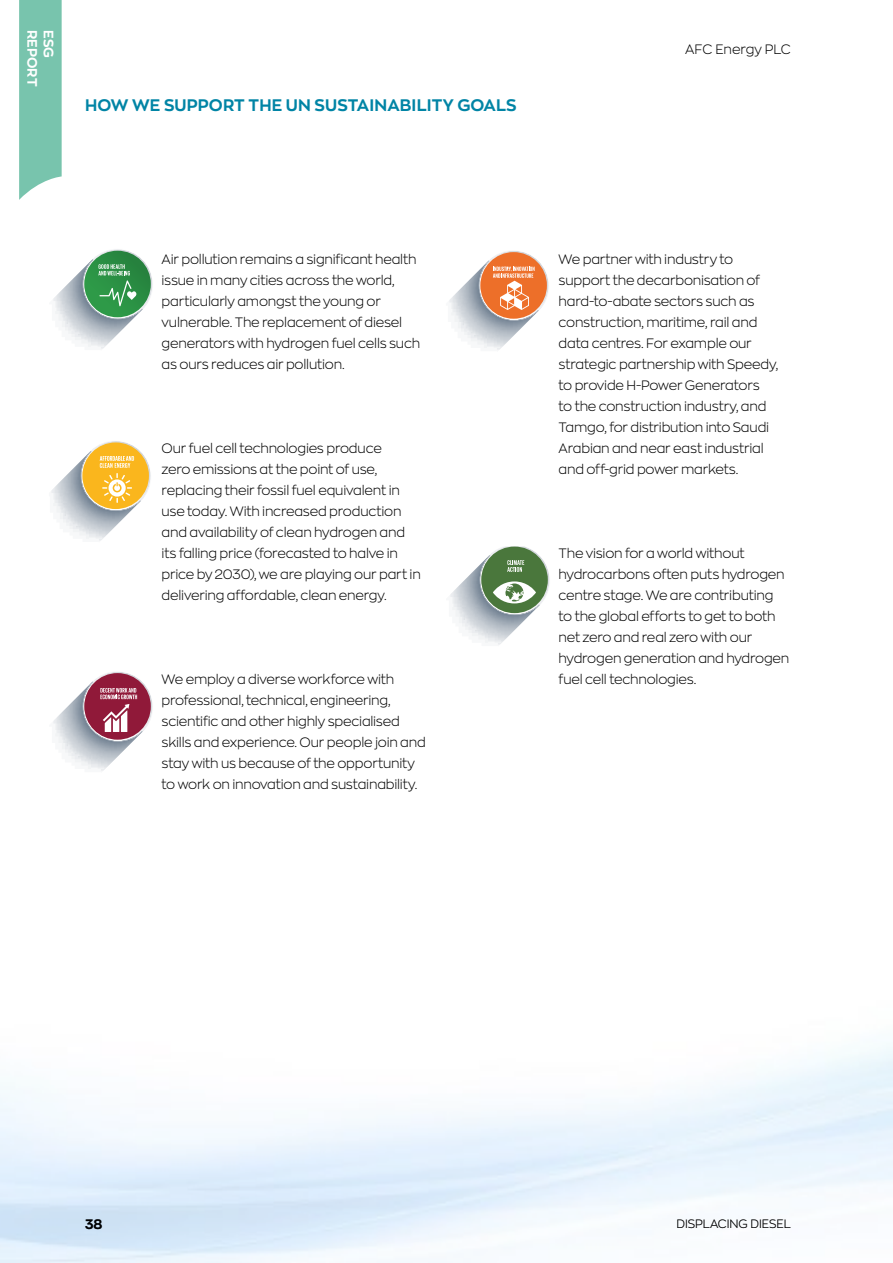
<style>
.page{position:relative;width:893px;height:1263px;background:#fff}
.page>*{position:absolute;margin:0;border:0;box-sizing:border-box;transform-origin:0 0}
.t1{font:700 16.5px "Zona Pro";letter-spacing:.01em;color:#0084a5}
.t2{font:300 13.5px/21px "Zona Pro";letter-spacing:-.015em;color:#000}
.t3{font:700 13.5px "Zona Pro";letter-spacing:.005em;color:#fff}
.t4{font:700 13.5px "Zona Pro";color:#000}
.t5{font:300 12px "Zona Pro";color:#000}
</style>
<div class="page">
<svg style="left:53px;top:270px;width:80px;height:79px"></svg>
<svg style="left:82px;top:249px;width:71px;height:70px"></svg>
<svg style="left:449px;top:271px;width:79px;height:79px"></svg>
<svg style="left:478px;top:251px;width:71px;height:70px"></svg>
<svg style="left:53px;top:692px;width:79px;height:79px"></svg>
<svg style="left:82px;top:672px;width:71px;height:70px"></svg>
<svg style="left:51px;top:461px;width:80px;height:80px"></svg>
<svg style="left:81px;top:441px;width:70px;height:70px"></svg>
<svg style="left:450px;top:566px;width:80px;height:79px"></svg>
<svg style="left:479px;top:546px;width:71px;height:69px"></svg>
<svg style="left:19px;top:0;width:43px;height:200px;background:#83c8b3"></svg>
<p class="t3" style="left:41px;top:30px;width:58px;rotate:90deg">REPORT</p>
<p class="t3" style="left:58px;top:30px;width:29px;rotate:90deg">ESG</p>
<p class="t1" style="left:85px;top:94px;width:433px">HOW WE SUPPORT THE UN SUSTAINABILITY GOALS</p>
<p class="t2" style="left:685px;top:38px;width:107px">AFC Energy PLC</p>
<p class="t2" style="left:162px;top:248px;width:260px">Air pollution remains a significant health issue in many cities across the world, particularly amongst the young or vulnerable. The replacement of diesel generators with hydrogen fuel cells such as ours reduces air pollution.</p>
<p class="t2" style="left:162px;top:437px;width:261px">Our fuel cell technologies produce<br>zero emissions at the point of use, replacing their fossil fuel equivalent in use today. With increased production and availability of clean hydrogen and its falling price (forecasted to halve in price by 2030), we are playing our part in delivering affordable, clean energy.</p>
<p class="t2" style="left:162px;top:668px;width:266px">We employ a diverse workforce with professional, technical, engineering, scientific and other highly specialised skills and experience. Our people join and stay with us because of the opportunity to work on innovation and sustainability.</p>
<p class="t2" style="left:559px;top:248px;width:221px">We partner with industry to support the decarbonisation of hard-to-abate sectors such as construction, maritime, rail and data centres. For example our strategic partnership with Speedy, to provide H-Power Generators<br>to the construction industry, and<br>Tamgo, for distribution into Saudi<br>Arabian and near east industrial and off-grid power markets.</p>
<p class="t2" style="left:559px;top:542px;width:232px">The vision for a world without hydrocarbons often puts hydrogen centre stage. We are contributing to the global efforts to get to both net zero and real zero with our hydrogen generation and hydrogen fuel cell technologies.</p>
<p class="t4" style="left:85px;top:1215px;width:19px">38</p>
<p class="t5" style="left:676px;top:1216px;width:116px">DISPLACING DIESEL</p>
</div>
